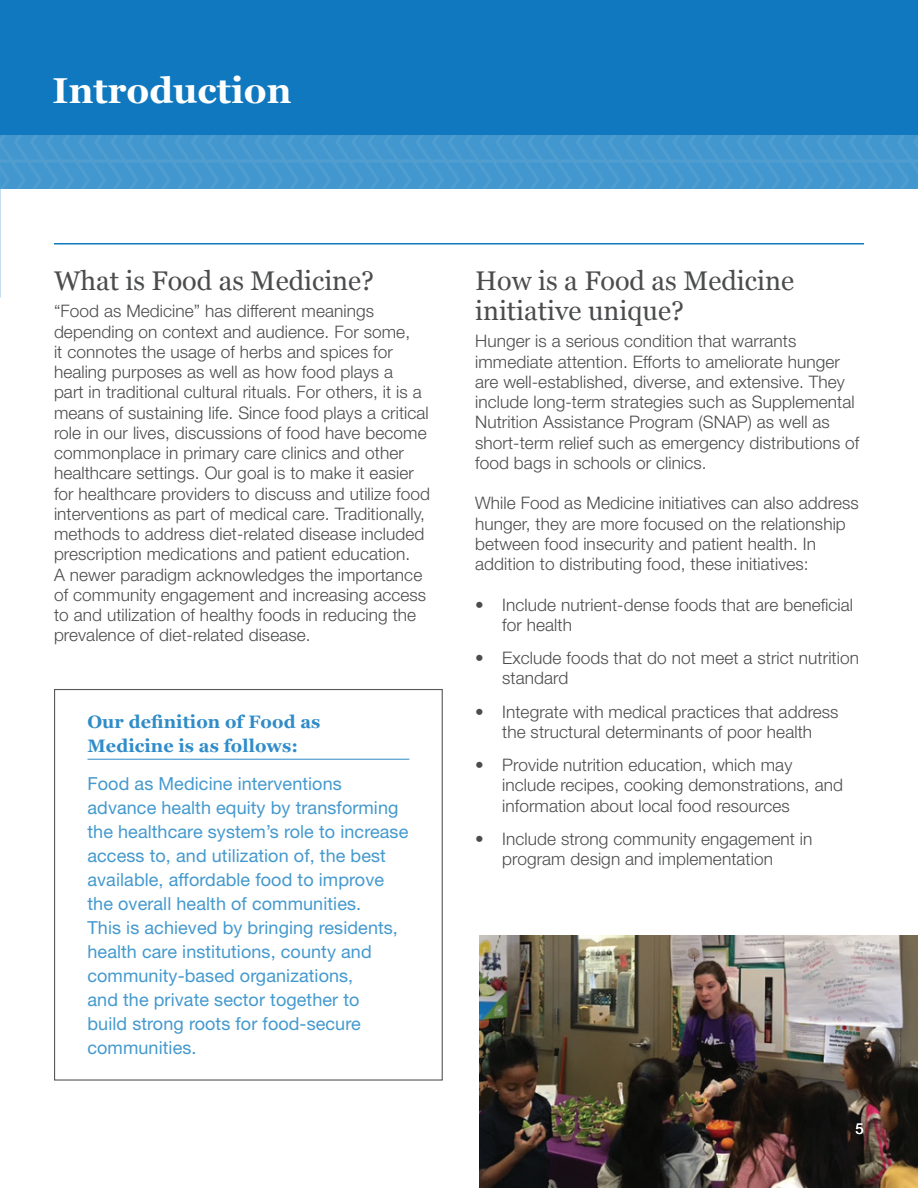
<style>
.page{position:relative;width:918px;height:1188px;background:#fff}
.page>*{position:absolute;margin:0;border:0;box-sizing:border-box;transform-origin:0 0}
.t1{font:700 36px "Georgia";color:#fff}
.t2{font:27px/30px "Georgia";color:#4b4c4d}
.t3{font:18px/24px "Helvetica Neue LT Std";letter-spacing:.005em;color:#4499ce}
.t4{font:700 18px/24px "Georgia";letter-spacing:.005em;color:#308cc8}
.t5{font:300 17.25px/20.2px "Helvetica Neue LT Std";letter-spacing:.005em;color:#4b4c4d}
.t6{font:15px "Helvetica Neue LT Std";color:#fff}
</style>
<div class="page">
<div style="left:0;top:0;width:918px;height:135px;background:#1078be"></div>
<img style="left:480px;top:935px;width:438px;height:253px">
<div style="left:54px;top:689px;width:389px;height:392px;border:1px solid #57585a"></div>
<hr style="left:87px;top:759px;width:322px;height:1px;background:#308cc8">
<hr style="left:54px;top:243px;width:810px;height:1px;background:#1078be">
<img style="left:0;top:135px;width:918px;height:54px">
<h1 class="t1" style="left:53px;top:63px;width:240px">Introduction</h1>
<h2 class="t2" style="left:54px;top:265px;width:322px">What is Food as Medicine?</h2>
<p class="t5" style="left:54px;top:301px;width:377px">“Food as Medicine” has different meanings depending on context and audience. For some,<br>it connotes the usage of herbs and spices for healing purposes as well as how food plays a<br>part in traditional cultural rituals. For others, it is a means of sustaining life. Since food plays a critical role in our lives, discussions of food have become commonplace in primary care clinics and other healthcare settings. Our goal is to make it easier for healthcare providers to discuss and utilize food interventions as part of medical care. Traditionally, methods to address diet-related disease included prescription medications and patient education.<br>A newer paradigm acknowledges the importance of community engagement and increasing access to and utilization of healthy foods in reducing the prevalence of diet-related disease.</p>
<p class="t4" style="left:87px;top:709px;width:234px">Our definition of Food as<br>Medicine is as follows:</p>
<p class="t3" style="left:87px;top:771px;width:322px">Food as Medicine interventions advance health equity by transforming the healthcare system’s role to increase access to, and utilization of, the best available, affordable food to improve the overall health of communities.<br>This is achieved by bringing residents, health care institutions, county and community-based organizations,<br>and the private sector together to<br>build strong roots for food-secure communities.</p>
<h2 class="t2" style="left:475px;top:265px;width:320px">How is a Food as Medicine initiative unique?</h2>
<p class="t5" style="left:475px;top:331px;width:386px">Hunger is a serious condition that warrants immediate attention. Efforts to ameliorate hunger are well-established, diverse, and extensive. They include long-term strategies such as Supplemental Nutrition Assistance Program (SNAP) as well as short-term relief such as emergency distributions of food bags in schools or clinics.</p>
<p class="t5" style="left:475px;top:493px;width:385px">While Food as Medicine initiatives can also address hunger, they are more focused on the relationship between food insecurity and patient health. In addition to distributing food, these initiatives:</p>
<p class="t5" style="left:502px;top:594px;width:352px;text-indent:-27px">• Include nutrient-dense foods that are beneficial for health</p>
<p class="t5" style="left:502px;top:648px;width:358px;text-indent:-27px">• Exclude foods that do not meet a strict nutrition standard</p>
<p class="t5" style="left:475px;top:701px;width:365px;text-align:center">• Integrate with medical practices that address the structural determinants of poor health</p>
<p class="t5" style="left:502px;top:754px;width:342px;text-indent:-27px">• Provide nutrition education, which may include recipes, cooking demonstrations, and information about local food resources</p>
<p class="t5" style="left:502px;top:828px;width:312px;text-indent:-27px">• Include strong community engagement in program design and implementation</p>
<p class="t6" style="left:856px;top:1120px;width:10px">5</p>
</div>
